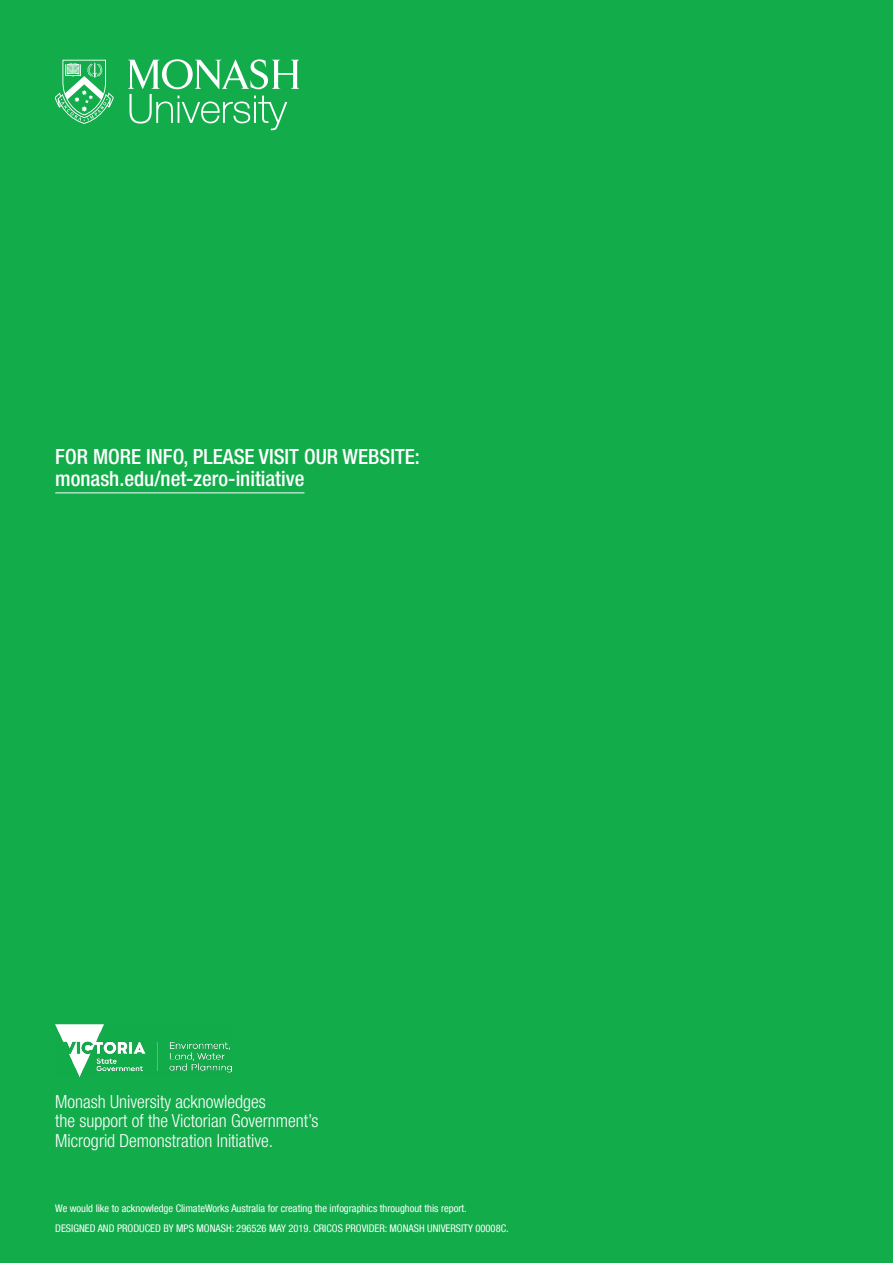
<style>
.page{position:relative;width:893px;height:1263px;background:#12ac4b}
.page>*{position:absolute;margin:0;border:0;box-sizing:border-box;transform-origin:0 0}
.t1{font:500 condensed 21px/22.5px "Helvetica Neue LT Com";color:#fff}
.t2{font:300 condensed 18px/19.5px "Helvetica Neue LT Com";color:#fff}
.t3{font:condensed 10.5px "Helvetica Neue LT Com";color:#fff}
</style>
<div class="page">
<img style="left:55px;top:1025px;width:176px;height:51px">
<svg style="left:128px;top:60px;width:171px;height:70px"></svg>
<svg style="left:55px;top:60px;width:59px;height:64px"></svg>
<hr style="left:55px;top:492px;width:249px;height:1px;background:#fff">
<h1 class="t1" style="left:55px;top:445px;width:366px">FOR MORE INFO, PLEASE VISIT OUR WEBSITE: monash.edu/net-zero-initiative</h1>
<h2 class="t2" style="left:55px;top:1092px;width:265px">Monash University acknowledges<br>the support of the Victorian Government’s<br>Microgrid Demonstration Initiative.</h2>
<p class="t3" style="left:55px;top:1202px;width:413px">We would like to acknowledge ClimateWorks Australia for creating the infographics throughout this report.</p>
<p class="t3" style="left:55px;top:1222px;width:455px">DESIGNED AND PRODUCED BY MPS MONASH: 296526 MAY 2019. CRICOS PROVIDER: MONASH UNIVERSITY 00008C.</p>
</div>
